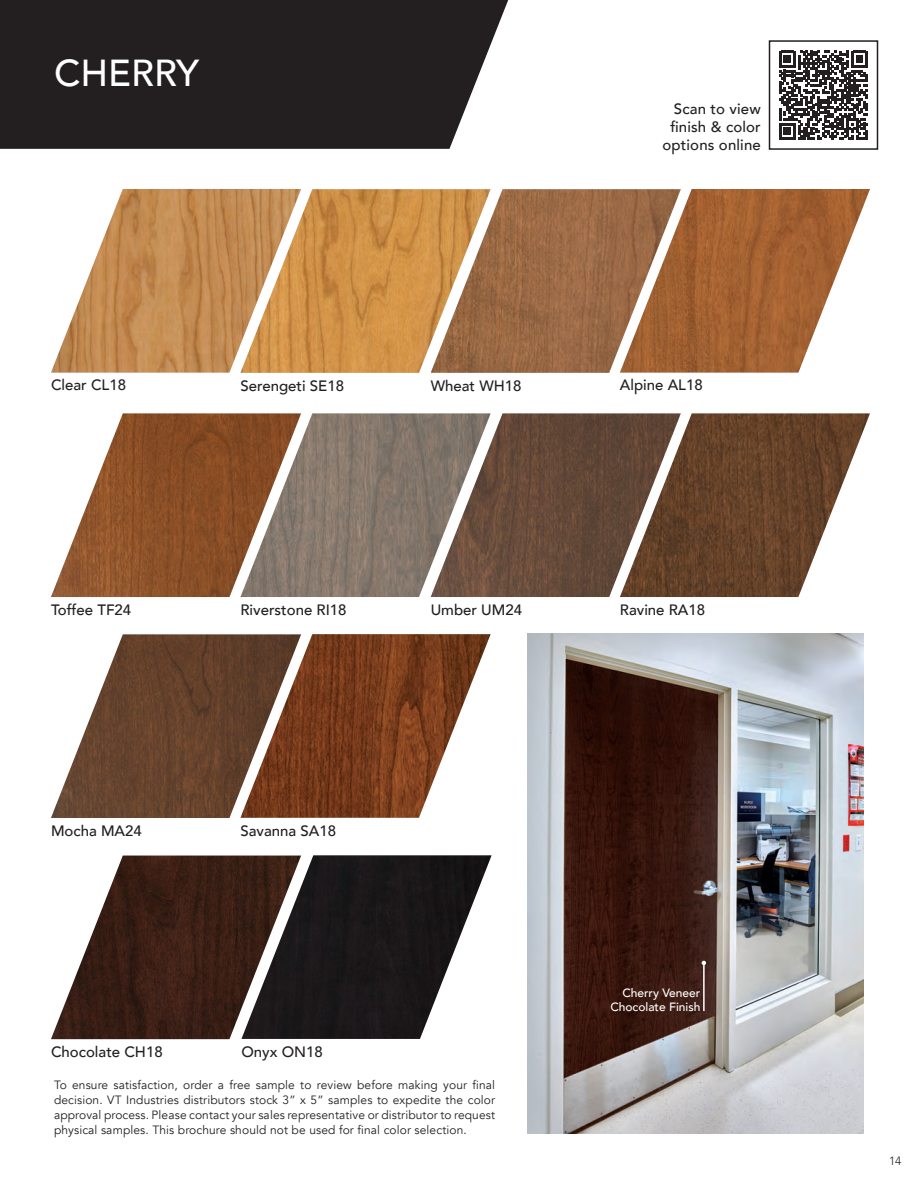
<style>
.page{position:relative;width:918px;height:1188px;background:#fff}
.page>*{position:absolute;margin:0;border:0;box-sizing:border-box;transform-origin:0 0}
.t1{font:500 37.5px "Avenir";color:#fff}
.t2{font:500 15px/18px "Avenir";color:#231f20;text-align:right}
.t3{font:12px/15px "Avenir";letter-spacing:.01em;color:#231f20;text-align:justify}
.t4{font:500 12px/13.5px "Avenir";color:#fff;text-align:right}
.t5{font:300 12px "Avenir";color:#231f20}
</style>
<div class="page">
<img style="left:527px;top:634px;width:337px;height:500px">
<div style="left:0;top:0;width:509px;height:149px;background:#231f20"></div>
<svg style="left:779px;top:51px;width:89px;height:89px"></svg>
<div style="left:769px;top:40px;width:109px;height:110px;border:2px solid #231f20"></div>
<img style="left:681px;top:189px;width:189px;height:184px">
<img style="left:241px;top:855px;width:251px;height:184px">
<img style="left:301px;top:189px;width:130px;height:184px">
<img style="left:51px;top:856px;width:250px;height:183px">
<img style="left:681px;top:413px;width:189px;height:184px">
<img style="left:51px;top:413px;width:189px;height:184px">
<img style="left:51px;top:189px;width:250px;height:184px">
<img style="left:240px;top:413px;width:191px;height:184px">
<img style="left:431px;top:413px;width:250px;height:184px">
<img style="left:51px;top:634px;width:189px;height:184px">
<img style="left:240px;top:634px;width:251px;height:184px">
<img style="left:431px;top:189px;width:250px;height:184px">
<hr style="left:703px;top:963px;width:2px;height:48px;background:#fff">
<svg style="left:702px;top:961px;width:4px;height:4px"></svg>
<h1 class="t1" style="left:54px;top:40px;width:147px">CHERRY</h1>
<p class="t2" style="left:51px;top:375px;width:77px">Clear CL18</p>
<p class="t2" style="left:240px;top:376px;width:105px">Serengeti SE18</p>
<p class="t2" style="left:431px;top:376px;width:92px">Wheat WH18</p>
<p class="t2" style="left:662px;top:99px;width:100px">Scan to view finish &amp; color options online</p>
<p class="t2" style="left:620px;top:375px;width:84px">Alpine AL18</p>
<p class="t2" style="left:51px;top:600px;width:82px">Toffee TF24</p>
<p class="t2" style="left:620px;top:600px;width:87px">Ravine RA18</p>
<p class="t2" style="left:240px;top:600px;width:108px">Riverstone RI18</p>
<p class="t2" style="left:431px;top:600px;width:93px">Umber UM24</p>
<p class="t2" style="left:51px;top:821px;width:92px">Mocha MA24</p>
<p class="t2" style="left:240px;top:821px;width:97px">Savanna SA18</p>
<p class="t2" style="left:51px;top:1042px;width:113px">Chocolate CH18</p>
<p class="t2" style="left:241px;top:1042px;width:83px">Onyx ON18</p>
<p class="t3" style="left:54px;top:1077px;width:443px">To ensure satisfaction, order a free sample to review before making your final decision. VT Industries distributors stock 3” x 5” samples to expedite the color approval process. Please contact your sales representative or distributor to request physical samples. This brochure should not be used for final color selection.</p>
<p class="t4" style="left:610px;top:985px;width:92px">Cherry Veneer<br>Chocolate Finish</p>
<p class="t5" style="left:889px;top:1154px;width:14px">14</p>
</div>
